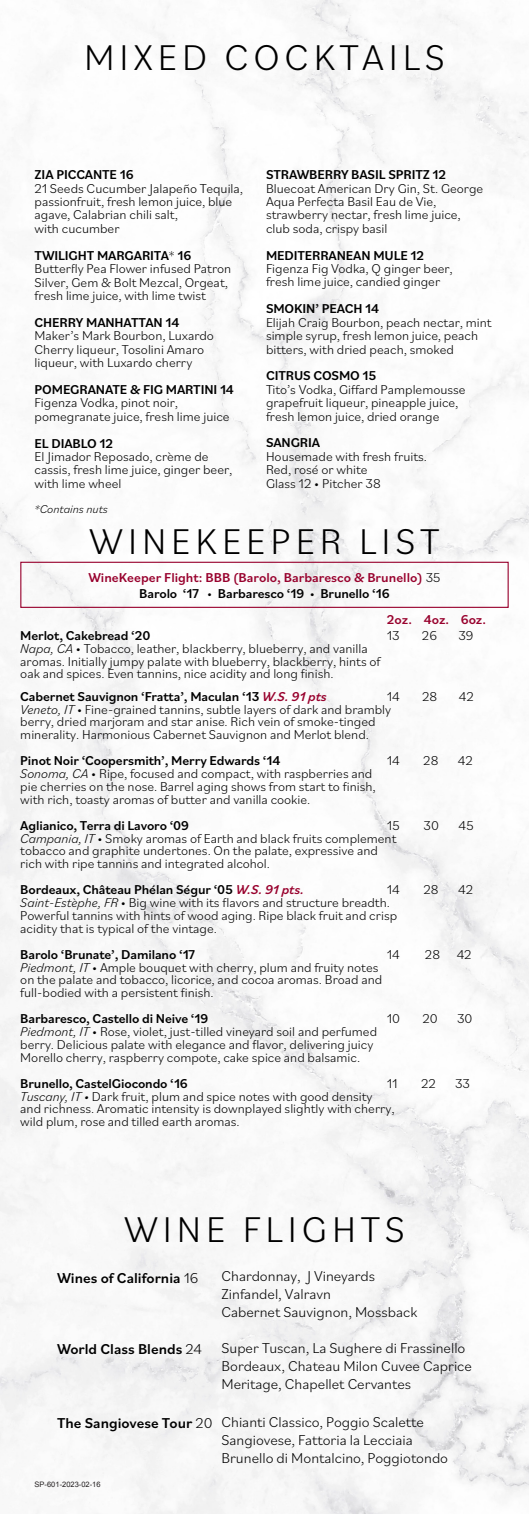
<style>
.page{position:relative;width:529px;height:1514px;background:#fff}
.page>*{position:absolute;margin:0;border:0;box-sizing:border-box;transform-origin:0 0}
.t1{font:300 37.5px "Bilo";letter-spacing:.13em;color:#000}
.t2{font:300 15px "Bilo";color:#000}
.t3{font:500 15px "Bilo";color:#000}
.t4{font:300 13.5px/13.4px "Bilo";color:#000}
.t5{font:500 13.5px "Bilo";letter-spacing:-.01em;color:#000}
.t6{font:500 13.5px "Bilo";color:#98012d}
.t7{font:italic 300 12px "Bilo";color:#000}
.t8{font:7.5px "Arial";color:#231f20}
.s1{font-weight:300}
.s2{font-weight:300;color:#000}
.s3{font-style:italic}
.s4{font-style:italic;color:#98012d}
</style>
<div class="page">
<img style="left:0;top:0;width:528px;height:1514px">
<div style="left:20px;top:562px;width:488px;height:46px;border:1px solid #98012d"></div>
<p class="t1" style="left:84px;top:32px;width:362px">MIXED COCKTAILS</p>
<p class="t5" style="left:35px;top:165px;width:100px">ZIA PICCANTE 16</p>
<p class="t4" style="left:35px;top:181px;width:210px">21 Seeds Cucumber Jalapeño Tequila, passionfruit, fresh lemon juice, blue agave, Calabrian chili salt,<br>with cucumber</p>
<p class="t5" style="left:35px;top:246px;width:158px">TWILIGHT MARGARITA<span class="s1">*</span> 16</p>
<p class="t4" style="left:35px;top:261px;width:198px">Butterfly Pea Flower infused Patron<br>Silver, Gem &amp; Bolt Mezcal, Orgeat, fresh lime juice, with lime twist</p>
<p class="t5" style="left:35px;top:313px;width:146px">CHERRY MANHATTAN 14</p>
<p class="t4" style="left:35px;top:328px;width:181px">Maker’s Mark Bourbon, Luxardo<br>Cherry liqueur, Tosolini Amaro liqueur, with Luxardo cherry</p>
<p class="t5" style="left:35px;top:380px;width:201px">POMEGRANATE &amp; FIG MARTINI 14</p>
<p class="t4" style="left:35px;top:395px;width:196px">Figenza Vodka, pinot noir, pomegranate juice, fresh lime juice</p>
<p class="t5" style="left:35px;top:434px;width:80px">EL DIABLO 12</p>
<p class="t4" style="left:35px;top:449px;width:199px">El Jimador Reposado, crème de cassis, fresh lime juice, ginger beer, with lime wheel</p>
<p class="t7" style="left:35px;top:501px;width:75px">*Contains nuts</p>
<p class="t5" style="left:266px;top:165px;width:181px">STRAWBERRY BASIL SPRITZ 12</p>
<p class="t4" style="left:266px;top:181px;width:218px">Bluecoat American Dry Gin, St. George<br>Aqua Perfecta Basil Eau de Vie, strawberry nectar, fresh lime juice, club soda, crispy basil</p>
<p class="t5" style="left:266px;top:246px;width:160px">MEDITERRANEAN MULE 12</p>
<p class="t4" style="left:266px;top:261px;width:188px">Figenza Fig Vodka, Q ginger beer, fresh lime juice, candied ginger</p>
<p class="t5" style="left:266px;top:299px;width:115px">SMOKIN’ PEACH 14</p>
<p class="t4" style="left:266px;top:315px;width:226px">Elijah Craig Bourbon, peach nectar, mint simple syrup, fresh lemon juice, peach bitters, with dried peach, smoked</p>
<p class="t5" style="left:266px;top:367px;width:112px">CITRUS COSMO 15</p>
<p class="t4" style="left:266px;top:382px;width:201px">Tito’s Vodka, Giffard Pamplemousse grapefruit liqueur, pineapple juice, fresh lemon juice, dried orange</p>
<p class="t5" style="left:266px;top:434px;width:56px">SANGRIA</p>
<p class="t4" style="left:266px;top:449px;width:162px">Housemade with fresh fruits.<br>Red, rosé or white</p>
<p class="t4" style="left:266px;top:476px;width:116px">Glass 12 • Pitcher 38</p>
<p class="t1" style="left:89px;top:515px;width:351px">WINEKEEPER LIST</p>
<p class="t6" style="left:88px;top:568px;width:353px">WineKeeper Flight: BBB (Barolo, Barbaresco &amp; Brunello) <span class="s2">35</span></p>
<p class="t5" style="left:139px;top:584px;width:251px">Barolo ‘17 <span class="s1">•</span> Barbaresco ‘19 <span class="s1">•</span> Brunello ‘16</p>
<p class="t6" style="left:386px;top:610px;width:101px">2oz. 4oz. 6oz.</p>
<p class="t5" style="left:20px;top:626px;width:132px">Merlot, Cakebread ‘20</p>
<p class="t4" style="left:386px;top:628px;width:14px">13</p>
<p class="t4" style="left:421px;top:628px;width:17px">26</p>
<p class="t4" style="left:458px;top:628px;width:16px">39</p>
<p class="t4" style="left:20px;top:641px;width:361px;line-height:12.8px"><span class="s3">Napa, CA</span> • Tobacco, leather, blackberry, blueberry, and vanilla aromas. Initially jumpy palate with blueberry, blackberry, hints of oak and spices. Even tannins, nice acidity and long finish.</p>
<p class="t5" style="left:20px;top:687px;width:307px">Cabernet Sauvignon ‘Fratta’, Maculan ‘13 <span class="s4">W.S. 91 pts</span></p>
<p class="t4" style="left:386px;top:689px;width:15px">14</p>
<p class="t4" style="left:421px;top:689px;width:17px">28</p>
<p class="t4" style="left:458px;top:689px;width:16px">42</p>
<p class="t4" style="left:20px;top:702px;width:372px;line-height:12.8px"><span class="s3">Veneto, IT</span> • Fine-grained tannins, subtle layers of dark and brambly berry, dried marjoram and star anise. Rich vein of smoke-tinged minerality. Harmonious Cabernet Sauvignon and Merlot blend.</p>
<p class="t5" style="left:20px;top:751px;width:261px">Pinot Noir ‘Coopersmith’, Merry Edwards ‘14</p>
<p class="t4" style="left:386px;top:753px;width:15px">14</p>
<p class="t4" style="left:423px;top:753px;width:17px">28</p>
<p class="t4" style="left:457px;top:753px;width:16px">42</p>
<p class="t4" style="left:20px;top:767px;width:356px;line-height:12.8px"><span class="s3">Sonoma, CA</span> • Ripe, focused and compact, with raspberries and pie cherries on the nose. Barrel aging shows from start to finish, with rich, toasty aromas of butter and vanilla cookie.</p>
<p class="t5" style="left:20px;top:816px;width:170px">Aglianico, Terra di Lavoro ‘09</p>
<p class="t4" style="left:386px;top:818px;width:15px">15</p>
<p class="t4" style="left:423px;top:818px;width:17px">30</p>
<p class="t4" style="left:458px;top:818px;width:17px">45</p>
<p class="t4" style="left:20px;top:831px;width:377px;line-height:12.8px"><span class="s3">Campania, IT</span> • Smoky aromas of Earth and black fruits complement tobacco and graphite undertones. On the palate, expressive and rich with ripe tannins and integrated alcohol.</p>
<p class="t5" style="left:20px;top:880px;width:285px">Bordeaux, Château Phélan Ségur ‘05 <span class="s4">W.S. 91 pts.</span></p>
<p class="t4" style="left:386px;top:882px;width:15px">14</p>
<p class="t4" style="left:423px;top:882px;width:17px">28</p>
<p class="t4" style="left:457px;top:882px;width:16px">42</p>
<p class="t4" style="left:20px;top:896px;width:378px;line-height:12.8px"><span class="s3">Saint-Estèphe, FR</span> • Big wine with its flavors and structure breadth.<br>Powerful tannins with hints of wood aging. Ripe black fruit and crisp acidity that is typical of the vintage.</p>
<p class="t5" style="left:20px;top:945px;width:176px">Barolo ‘Brunate’, Damilano ‘17</p>
<p class="t4" style="left:386px;top:947px;width:15px">14</p>
<p class="t4" style="left:424px;top:947px;width:48px">28 42</p>
<p class="t4" style="left:20px;top:960px;width:363px;line-height:12.8px"><span class="s3">Piedmont, IT</span> • Ample bouquet with cherry, plum and fruity notes on the palate and tobacco, licorice, and cocoa aromas. Broad and full-bodied with a persistent finish.</p>
<p class="t5" style="left:20px;top:1009px;width:189px">Barbaresco, Castello di Neive ‘19</p>
<p class="t4" style="left:386px;top:1011px;width:15px">10</p>
<p class="t4" style="left:422px;top:1011px;width:17px">20</p>
<p class="t4" style="left:456px;top:1011px;width:17px">30</p>
<p class="t4" style="left:20px;top:1025px;width:358px;line-height:12.8px"><span class="s3">Piedmont, IT</span> • Rose, violet, just-tilled vineyard soil and perfumed berry. Delicious palate with elegance and flavor, delivering juicy<br>Morello cherry, raspberry compote, cake spice and balsamic.</p>
<p class="t5" style="left:20px;top:1074px;width:169px">Brunello, CastelGiocondo ‘16</p>
<p class="t4" style="left:386px;top:1076px;width:12px">11</p>
<p class="t4" style="left:420px;top:1076px;width:16px">22</p>
<p class="t4" style="left:454px;top:1076px;width:16px">33</p>
<p class="t4" style="left:20px;top:1089px;width:375px;line-height:12.8px"><span class="s3">Tuscany, IT •</span> Dark fruit, plum and spice notes with good density and richness. Aromatic intensity is downplayed slightly with cherry, wild plum, rose and tilled earth aromas.</p>
<p class="t1" style="left:124px;top:1203px;width:282px">WINE FLIGHTS</p>
<p class="t2" style="left:221px;top:1265px;width:155px">Chardonnay, J Vineyards</p>
<p class="t2" style="left:221px;top:1283px;width:111px">Zinfandel, Valravn</p>
<p class="t2" style="left:221px;top:1301px;width:197px">Cabernet Sauvignon, Mossback</p>
<p class="t3" style="left:57px;top:1267px;width:142px">Wines of California <span class="s1">16</span></p>
<p class="t3" style="left:57px;top:1339px;width:146px">World Class Blends <span class="s1">24</span></p>
<p class="t3" style="left:57px;top:1412px;width:157px">The Sangiovese Tour <span class="s1">20</span></p>
<p class="t8" style="left:35px;top:1479px;width:67px">SP-601-2023-02-16</p>
<p class="t2" style="left:221px;top:1337px;width:245px">Super Tuscan, La Sughere di Frassinello</p>
<p class="t2" style="left:221px;top:1355px;width:252px">Bordeaux, Chateau Milon Cuvee Caprice</p>
<p class="t2" style="left:221px;top:1373px;width:191px">Meritage, Chapellet Cervantes</p>
<p class="t2" style="left:221px;top:1411px;width:204px">Chianti Classico, Poggio Scalette</p>
<p class="t2" style="left:221px;top:1429px;width:193px">Sangiovese, Fattoria la Lecciaia</p>
<p class="t2" style="left:221px;top:1447px;width:228px">Brunello di Montalcino, Poggiotondo</p>
</div>
